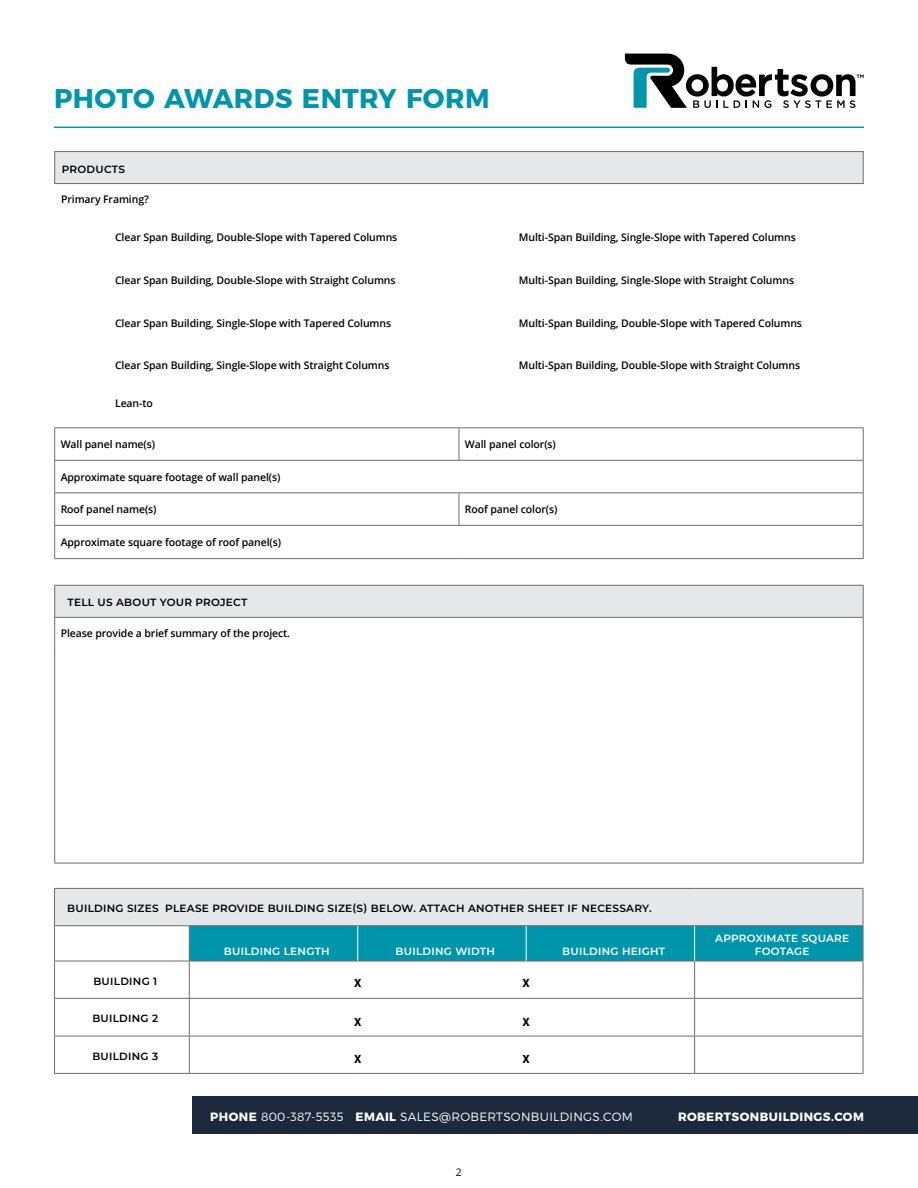
<style>
.page{position:relative;width:918px;height:1188px;background:#fff}
.page>*{position:absolute;margin:0;border:0;box-sizing:border-box;transform-origin:0 0}
.t1{font:700 27px "Montserrat";letter-spacing:.015em;color:#0095ab}
.t2{font:300 12px "Montserrat";letter-spacing:.025em;color:#fff}
.t3{font:700 12px "Montserrat";letter-spacing:.04em;color:#fff}
.t4{font:700 12px "Myriad Pro";color:#000}
.t5{font:600 10.5px "Open Sans";letter-spacing:-.01em;color:#000}
.t6{font:600 10.5px "Montserrat";letter-spacing:.025em;color:#000}
.t7{font:600 10.5px/12.6px "Montserrat";letter-spacing:.025em;color:#fff;text-align:center}
.t8{font:10.5px "Open Sans";color:#000}
.s1{font-weight:700}
</style>
<div class="page">
<svg style="left:625px;top:54px;width:239px;height:54px"></svg>
<div style="left:192px;top:1097px;width:726px;height:37px;background:#1c293d"></div>
<hr style="left:54px;top:127px;width:810px;height:1px;background:#0095ab">
<div style="left:55px;top:152px;width:808px;height:32px;background:#e6e7e8"></div>
<div style="left:54px;top:151px;width:810px;height:33px;border:1px solid #6d6c6f"></div>
<svg style="left:55px;top:461px;width:808px;height:97px"></svg>
<hr style="left:54px;top:427px;width:405px;height:1px;background:#6d6c6f">
<hr style="left:54px;top:428px;width:1px;height:32px;background:#6d6c6f">
<hr style="left:459px;top:427px;width:405px;height:1px;background:#6d6c6f">
<hr style="left:863px;top:428px;width:1px;height:32px;background:#6d6c6f">
<hr style="left:54px;top:461px;width:1px;height:31px;background:#6d6c6f">
<hr style="left:863px;top:461px;width:1px;height:31px;background:#6d6c6f">
<hr style="left:54px;top:493px;width:1px;height:32px;background:#6d6c6f">
<hr style="left:863px;top:493px;width:1px;height:32px;background:#6d6c6f">
<hr style="left:54px;top:526px;width:1px;height:32px;background:#6d6c6f">
<hr style="left:863px;top:526px;width:1px;height:32px;background:#6d6c6f">
<hr style="left:54px;top:558px;width:405px;height:1px;background:#6d6c6f">
<hr style="left:459px;top:558px;width:405px;height:1px;background:#6d6c6f">
<hr style="left:459px;top:428px;width:1px;height:32px;background:#6d6c6f">
<hr style="left:459px;top:493px;width:1px;height:32px;background:#6d6c6f">
<hr style="left:54px;top:460px;width:405px;height:1px;background:#6d6c6f">
<hr style="left:459px;top:460px;width:405px;height:1px;background:#6d6c6f">
<hr style="left:54px;top:525px;width:405px;height:1px;background:#6d6c6f">
<hr style="left:459px;top:525px;width:405px;height:1px;background:#6d6c6f">
<hr style="left:54px;top:492px;width:405px;height:1px;background:#6d6c6f">
<hr style="left:459px;top:492px;width:405px;height:1px;background:#6d6c6f">
<div style="left:55px;top:585px;width:808px;height:32px;background:#e6e7e8"></div>
<svg style="left:55px;top:618px;width:808px;height:245px"></svg>
<hr style="left:54px;top:585px;width:810px;height:1px;background:#6d6c6f">
<hr style="left:54px;top:586px;width:1px;height:31px;background:#6d6c6f">
<hr style="left:863px;top:586px;width:1px;height:31px;background:#6d6c6f">
<hr style="left:54px;top:617px;width:810px;height:1px;background:#6d6c6f">
<hr style="left:54px;top:618px;width:1px;height:31px;background:#6d6c6f">
<hr style="left:863px;top:618px;width:1px;height:31px;background:#6d6c6f">
<hr style="left:54px;top:649px;width:1px;height:214px;background:#6d6c6f">
<hr style="left:863px;top:649px;width:1px;height:214px;background:#6d6c6f">
<hr style="left:54px;top:863px;width:810px;height:1px;background:#6d6c6f">
<div style="left:55px;top:888px;width:808px;height:38px;background:#e6e7e8"></div>
<div style="left:190px;top:926px;width:673px;height:35px;background:#0095ab"></div>
<hr style="left:54px;top:888px;width:135px;height:1px;background:#6d6c6f">
<hr style="left:54px;top:889px;width:1px;height:36px;background:#6d6c6f">
<hr style="left:189px;top:888px;width:169px;height:1px;background:#6d6c6f">
<hr style="left:358px;top:888px;width:168px;height:1px;background:#6d6c6f">
<hr style="left:526px;top:888px;width:169px;height:1px;background:#6d6c6f">
<hr style="left:695px;top:888px;width:168px;height:1px;background:#6d6c6f">
<hr style="left:863px;top:889px;width:1px;height:36px;background:#6d6c6f">
<hr style="left:54px;top:925px;width:135px;height:1px;background:#6d6c6f">
<hr style="left:54px;top:926px;width:1px;height:35px;background:#6d6c6f">
<hr style="left:189px;top:925px;width:169px;height:1px;background:#6d6c6f">
<hr style="left:189px;top:926px;width:1px;height:35px;background:#6d6c6f">
<hr style="left:358px;top:925px;width:168px;height:1px;background:#6d6c6f">
<hr style="left:526px;top:925px;width:169px;height:1px;background:#6d6c6f">
<hr style="left:695px;top:925px;width:168px;height:1px;background:#6d6c6f">
<hr style="left:863px;top:926px;width:1px;height:35px;background:#6d6c6f">
<hr style="left:54px;top:961px;width:135px;height:1px;background:#6d6c6f">
<hr style="left:54px;top:961px;width:1px;height:37px;background:#6d6c6f">
<hr style="left:189px;top:961px;width:169px;height:1px;background:#6d6c6f">
<hr style="left:189px;top:961px;width:1px;height:37px;background:#6d6c6f">
<hr style="left:358px;top:961px;width:168px;height:1px;background:#6d6c6f">
<hr style="left:526px;top:961px;width:169px;height:1px;background:#6d6c6f">
<hr style="left:695px;top:961px;width:168px;height:1px;background:#6d6c6f">
<hr style="left:694px;top:961px;width:1px;height:37px;background:#6d6c6f">
<hr style="left:863px;top:961px;width:1px;height:37px;background:#6d6c6f">
<hr style="left:54px;top:998px;width:135px;height:1px;background:#6d6c6f">
<hr style="left:54px;top:999px;width:1px;height:37px;background:#6d6c6f">
<hr style="left:189px;top:998px;width:169px;height:1px;background:#6d6c6f">
<hr style="left:189px;top:999px;width:1px;height:37px;background:#6d6c6f">
<hr style="left:358px;top:998px;width:168px;height:1px;background:#6d6c6f">
<hr style="left:526px;top:998px;width:169px;height:1px;background:#6d6c6f">
<hr style="left:695px;top:998px;width:168px;height:1px;background:#6d6c6f">
<hr style="left:694px;top:999px;width:1px;height:37px;background:#6d6c6f">
<hr style="left:863px;top:999px;width:1px;height:37px;background:#6d6c6f">
<hr style="left:54px;top:1036px;width:135px;height:1px;background:#6d6c6f">
<hr style="left:54px;top:1036px;width:1px;height:37px;background:#6d6c6f">
<hr style="left:189px;top:1036px;width:169px;height:1px;background:#6d6c6f">
<hr style="left:189px;top:1036px;width:1px;height:37px;background:#6d6c6f">
<hr style="left:358px;top:1036px;width:168px;height:1px;background:#6d6c6f">
<hr style="left:526px;top:1036px;width:169px;height:1px;background:#6d6c6f">
<hr style="left:695px;top:1036px;width:168px;height:1px;background:#6d6c6f">
<hr style="left:694px;top:1036px;width:1px;height:37px;background:#6d6c6f">
<hr style="left:863px;top:1036px;width:1px;height:37px;background:#6d6c6f">
<hr style="left:54px;top:1073px;width:135px;height:1px;background:#6d6c6f">
<hr style="left:189px;top:1073px;width:169px;height:1px;background:#6d6c6f">
<hr style="left:358px;top:1073px;width:168px;height:1px;background:#6d6c6f">
<hr style="left:526px;top:1073px;width:169px;height:1px;background:#6d6c6f">
<hr style="left:695px;top:1073px;width:168px;height:1px;background:#6d6c6f">
<hr style="left:357px;top:926px;width:1px;height:35px;background:#fff">
<hr style="left:526px;top:926px;width:1px;height:35px;background:#fff">
<hr style="left:694px;top:926px;width:1px;height:35px;background:#fff">
<h1 class="t1" style="left:54px;top:76px;width:437px">PHOTO AWARDS ENTRY FORM</h1>
<p class="t6" style="left:62px;top:161px;width:65px">PRODUCTS</p>
<p class="t5" style="left:61px;top:192px;width:89px">Primary Framing?</p>
<p class="t5" style="left:115px;top:230px;width:284px">Clear Span Building, Double-Slope with Tapered Columns</p>
<p class="t5" style="left:519px;top:230px;width:278px">Multi-Span Building, Single-Slope with Tapered Columns</p>
<p class="t5" style="left:115px;top:273px;width:282px">Clear Span Building, Double-Slope with Straight Columns</p>
<p class="t5" style="left:519px;top:273px;width:277px">Multi-Span Building, Single-Slope with Straight Columns</p>
<p class="t5" style="left:115px;top:316px;width:278px">Clear Span Building, Single-Slope with Tapered Columns</p>
<p class="t5" style="left:519px;top:316px;width:285px">Multi-Span Building, Double-Slope with Tapered Columns</p>
<p class="t5" style="left:115px;top:358px;width:276px">Clear Span Building, Single-Slope with Straight Columns</p>
<p class="t5" style="left:519px;top:358px;width:283px">Multi-Span Building, Double-Slope with Straight Columns</p>
<p class="t5" style="left:115px;top:396px;width:39px">Lean-to</p>
<p class="t5" style="left:61px;top:437px;width:96px">Wall panel name(s)</p>
<p class="t5" style="left:465px;top:437px;width:92px">Wall panel color(s)</p>
<p class="t5" style="left:61px;top:470px;width:221px">Approximate square footage of wall panel(s)</p>
<p class="t5" style="left:61px;top:502px;width:97px">Roof panel name(s)</p>
<p class="t5" style="left:465px;top:502px;width:94px">Roof panel color(s)</p>
<p class="t5" style="left:61px;top:535px;width:222px">Approximate square footage of roof panel(s)</p>
<p class="t6" style="left:67px;top:595px;width:181px">TELL US ABOUT YOUR PROJECT</p>
<p class="t5" style="left:61px;top:626px;width:231px">Please provide a brief summary of the project.</p>
<p class="t6" style="left:67px;top:901px;width:586px">BUILDING SIZES PLEASE PROVIDE BUILDING SIZE(S) BELOW. ATTACH ANOTHER SHEET IF NECESSARY.</p>
<p class="t7" style="left:224px;top:945px;width:107px">BUILDING LENGTH</p>
<p class="t7" style="left:396px;top:945px;width:101px">BUILDING WIDTH</p>
<p class="t7" style="left:562px;top:945px;width:104px">BUILDING HEIGHT</p>
<p class="t6" style="left:93px;top:974px;width:65px">BUILDING 1</p>
<p class="t6" style="left:92px;top:1011px;width:67px">BUILDING 2</p>
<p class="t6" style="left:92px;top:1049px;width:67px">BUILDING 3</p>
<p class="t4" style="left:354px;top:976px;width:9px">X</p>
<p class="t4" style="left:354px;top:1014px;width:9px">X</p>
<p class="t4" style="left:522px;top:1014px;width:9px">X</p>
<p class="t4" style="left:354px;top:1051px;width:9px">X</p>
<p class="t4" style="left:522px;top:1051px;width:9px">X</p>
<p class="t4" style="left:522px;top:976px;width:9px">X</p>
<p class="t7" style="left:715px;top:932px;width:135px">APPROXIMATE SQUARE<br>FOOTAGE</p>
<p class="t2" style="left:210px;top:1107px;width:424px"><span class="s1">PHONE</span> 800-387-5535 <span class="s1">EMAIL</span> SALES@ROBERTSONBUILDINGS.COM</p>
<p class="t3" style="left:678px;top:1106px;width:187px">ROBERTSONBUILDINGS.COM</p>
<p class="t8" style="left:456px;top:1165px;width:8px">2</p>
</div>
